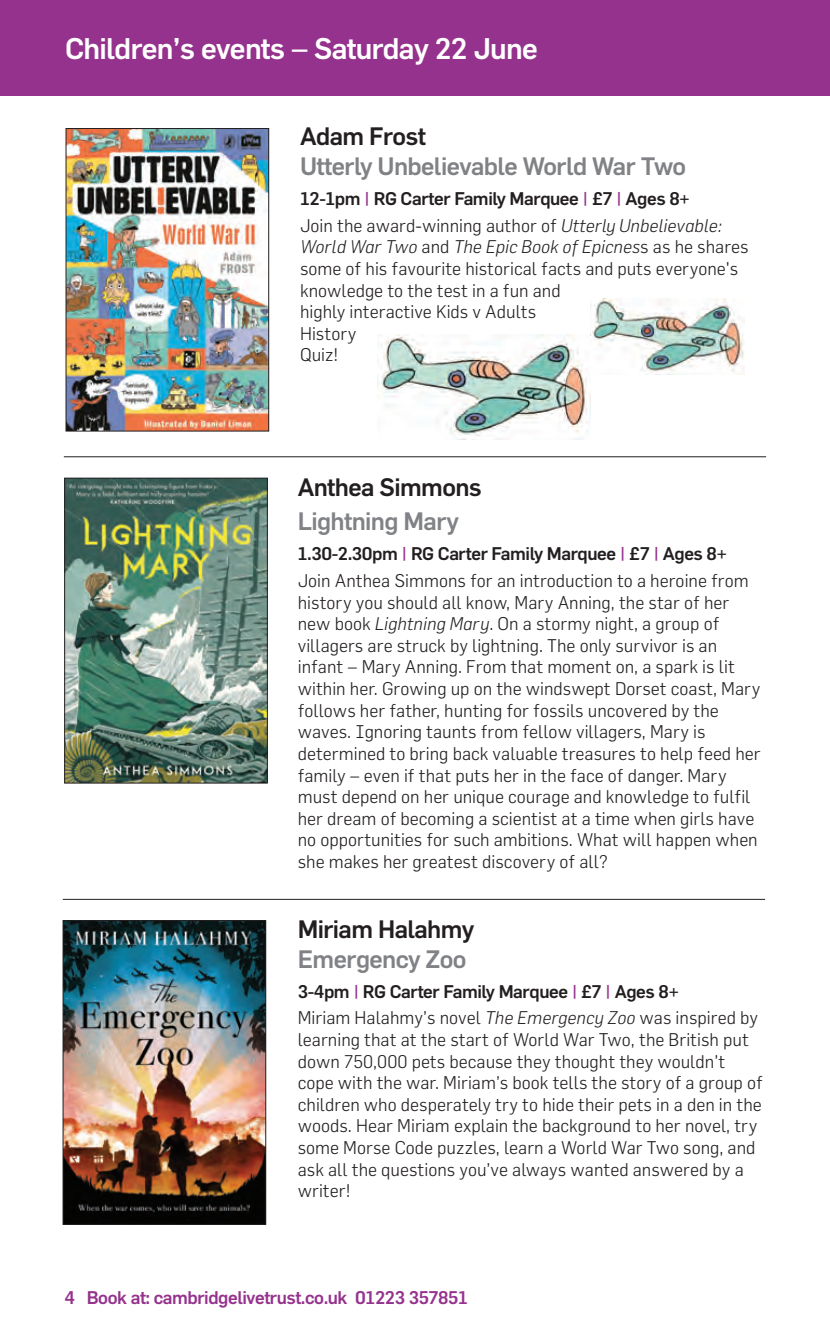
<style>
.page{position:relative;width:830px;height:1340px;background:#fff}
.page>*{position:absolute;margin:0;border:0;box-sizing:border-box;transform-origin:0 0}
.t1{font:500 29.25px "Flama";letter-spacing:-.025em;color:#fff}
.t2{font:500 24.75px "Flama";letter-spacing:-.025em;color:#808285}
.t3{font:500 24.75px "Flama";letter-spacing:-.025em;color:#231f20}
.t4{font:300 18px/21.6px "Flama";color:#231f20}
.t5{font:500 18px/26.8px "Flama";letter-spacing:-.025em;color:#231f20}
.t6{font:500 18px "Flama";letter-spacing:-.025em;color:#95328d}
.s1{color:#95328d}
.s2{font-weight:300}
.s3{font-weight:300;font-style:italic}
.s4{font-style:italic}
.s5{font-weight:500}
.s6{font-weight:500;color:#95328d}
</style>
<div class="page">
<div style="left:0;top:0;width:829px;height:96px;background:#95328d"></div>
<hr style="left:64px;top:456px;width:701px;height:1px;background:#231f20">
<img style="left:68px;top:130px;width:199px;height:299px">
<div style="left:66px;top:128px;width:203px;height:303px;border:1px solid #231f20"></div>
<hr style="left:63px;top:899px;width:701px;height:1px;background:#231f20">
<img style="left:66px;top:480px;width:199px;height:301px">
<div style="left:64px;top:478px;width:203px;height:305px;border:1px solid #231f20"></div>
<img style="left:65px;top:922px;width:199px;height:300px">
<div style="left:63px;top:920px;width:203px;height:304px;border:1px solid #231f20"></div>
<img style="left:377px;top:334px;width:213px;height:106px">
<img style="left:590px;top:298px;width:154px;height:77px">
<h1 class="t1" style="left:65px;top:34px;width:474px">Children’s events – Saturday 22 June</h1>
<h2 class="t3" style="left:300px;top:125px;width:127px">Adam Frost</h2>
<h2 class="t2" style="left:300px;top:154px;width:387px">Utterly Unbelievable World War Two</h2>
<p class="t5" style="left:300px;top:186px;width:423px">12-1pm <span class="s1">|</span> RG Carter Family Marquee <span class="s1">|</span> £7 <span class="s1">|</span> Ages 8+<br><span class="s2">Join the award-winning author of</span> <span class="s3">Utterly Unbelievable:</span></p>
<p class="t4" style="left:300px;top:237px;width:450px"><span class="s4">World War Two</span> and <span class="s4">The Epic Book of Epicnes</span>s as he shares some of his favourite historical facts and puts everyone's knowledge to the test in a fun and<br>highly interactive Kids v Adults<br>History<br>Quiz!</p>
<h2 class="t3" style="left:297px;top:475px;width:185px">Anthea Simmons</h2>
<h2 class="t2" style="left:297px;top:510px;width:163px">Lightning Mary</h2>
<p class="t4" style="left:297px;top:541px;width:452px;line-height:26.8px"><span class="s5">1.30-2.30pm</span> <span class="s6">|</span> <span class="s5">RG Carter Family Marquee</span> <span class="s6">|</span> <span class="s5">£7</span> <span class="s6">|</span> <span class="s5">Ages 8+<br></span>Join Anthea Simmons for an introduction to a heroine from</p>
<p class="t4" style="left:297px;top:592px;width:464px">history you should all know, Mary Anning, the star of her new book <span class="s4">Lightning Mary</span>. On a stormy night, a group of villagers are struck by lightning. The only survivor is an infant – Mary Anning. From that moment on, a spark is lit within her. Growing up on the windswept Dorset coast, Mary follows her father, hunting for fossils uncovered by the waves. Ignoring taunts from fellow villagers, Mary is determined to bring back valuable treasures to help feed her family – even if that puts her in the face of danger. Mary must depend on her unique courage and knowledge to fulfil her dream of becoming a scientist at a time when girls have no opportunities for such ambitions. What will happen when she makes her greatest discovery of all?</p>
<h2 class="t3" style="left:297px;top:917px;width:178px">Miriam Halahmy</h2>
<h2 class="t2" style="left:297px;top:947px;width:170px">Emergency Zoo</h2>
<p class="t5" style="left:297px;top:978px;width:461px">3-4pm <span class="s1">|</span> RG Carter Family Marquee <span class="s1">|</span> £7 <span class="s1">|</span> Ages 8+<br><span class="s2">Miriam Halahmy’s novel</span> <span class="s3">The Emergency Zoo</span> <span class="s2">was inspired by</span></p>
<p class="t4" style="left:297px;top:1029px;width:466px">learning that at the start of World War Two, the British put down 750,000 pets because they thought they wouldn’t cope with the war. Miriam’s book tells the story of a group of children who desperately try to hide their pets in a den in the woods. Hear Miriam explain the background to her novel, try some Morse Code puzzles, learn a World War Two song, and ask all the questions you’ve always wanted answered by a writer!</p>
<p class="t6" style="left:64px;top:1288px;width:405px">4 Book at: cambridgelivetrust.co.uk 01223 357851</p>
</div>
